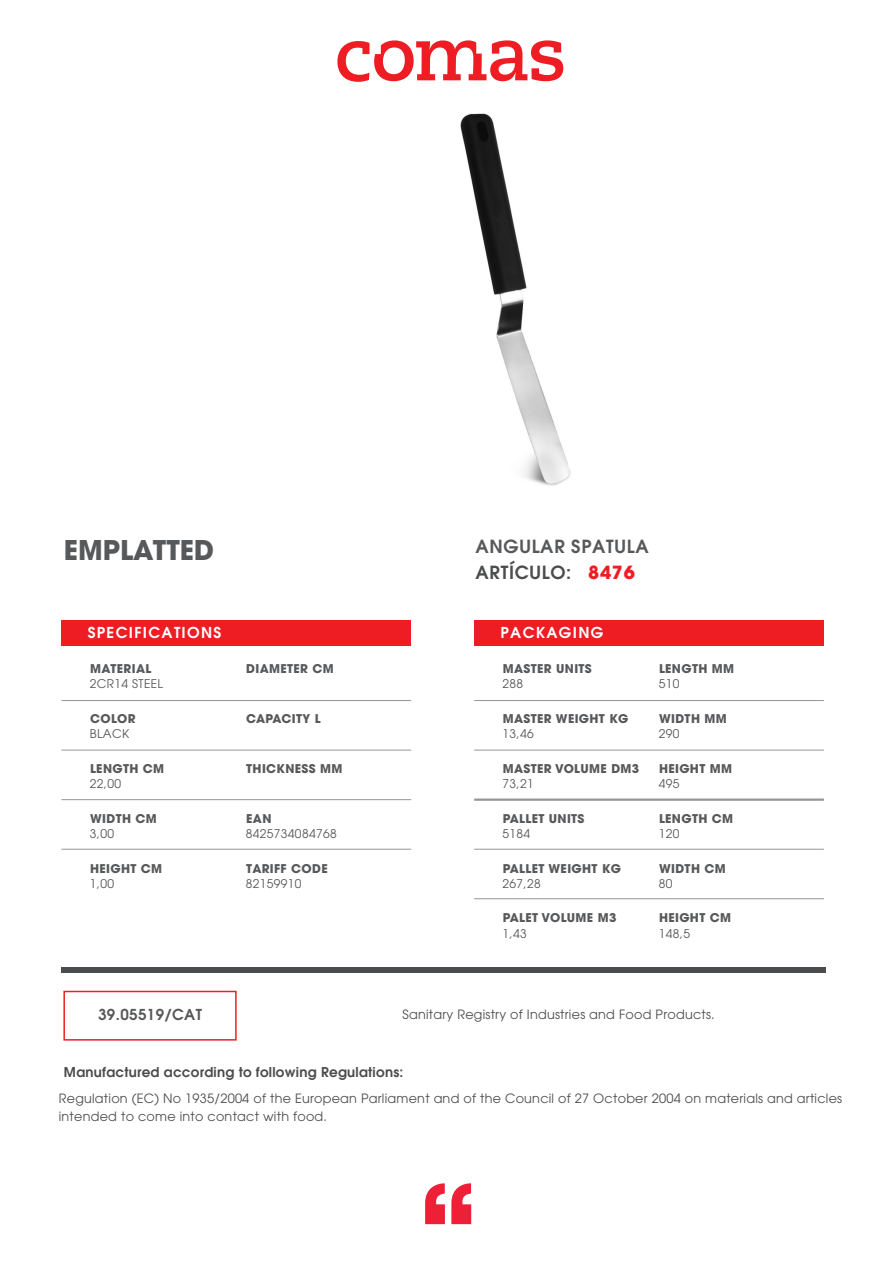
<style>
.page{position:relative;width:893px;height:1263px;background:#fff}
.page>*{position:absolute;margin:0;border:0;box-sizing:border-box;transform-origin:0 0}
.t1{font:700 27px "Avant Garde";color:#57585a}
.t2{font:600 18px/25.7px "Avant Garde";letter-spacing:.04em;color:#57585a}
.t3{font:600 15px "Avant Garde";letter-spacing:.09em;color:#fff}
.t4{font:600 15px "Avant Garde";letter-spacing:.03em;color:#57585a}
.t5{font:600 13.5px "Avant Garde";letter-spacing:.02em;color:#4b4c4d}
.t6{font:12.75px/18px "Avant Garde";letter-spacing:.02em;color:#4b4c4d}
.t7{font:700 12px "Avant Garde";letter-spacing:.03em;color:#57585a}
.t8{font:12px "Avant Garde";letter-spacing:.03em;color:#57585a}
.s1{color:#4b4c4d}
.s2{font-weight:700;color:#ee1d23}
</style>
<div class="page">
<svg style="left:425px;top:1183px;width:20px;height:41px"></svg>
<svg style="left:451px;top:1183px;width:20px;height:41px"></svg>
<svg style="left:337px;top:40px;width:226px;height:42px"></svg>
<div style="left:61px;top:620px;width:350px;height:25px;background:#ee1d23"></div>
<div style="left:61px;top:967px;width:765px;height:6px;background:#4b4c4d"></div>
<hr style="left:61px;top:700px;width:350px;height:1px;background:#939598">
<hr style="left:61px;top:750px;width:350px;height:1px;background:#939598">
<hr style="left:61px;top:799px;width:350px;height:1px;background:#939598">
<hr style="left:61px;top:849px;width:350px;height:1px;background:#939598">
<div style="left:474px;top:620px;width:350px;height:25px;background:#ee1d23"></div>
<hr style="left:474px;top:700px;width:350px;height:1px;background:#939598">
<hr style="left:474px;top:750px;width:350px;height:1px;background:#939598">
<hr style="left:474px;top:798px;width:350px;height:3px;background:#939598">
<hr style="left:474px;top:849px;width:350px;height:1px;background:#939598">
<hr style="left:474px;top:898px;width:350px;height:1px;background:#939598">
<div style="left:63px;top:991px;width:174px;height:49px;border:2px solid #ee1d23"></div>
<img style="left:460px;top:113px;width:111px;height:373px">
<h1 class="t1" style="left:64px;top:532px;width:152px">EMPLATTED</h1>
<h2 class="t2" style="left:475px;top:533px;width:175px">ANGULAR SPATULA<br><span class="s1">ARTÍCULO:</span> <span class="s2">8476</span></h2>
<p class="t3" style="left:88px;top:623px;width:135px">SPECIFICATIONS</p>
<p class="t7" style="left:90px;top:661px;width:63px">MATERIAL</p>
<p class="t7" style="left:246px;top:661px;width:89px">DIAMETER CM</p>
<p class="t3" style="left:500px;top:623px;width:104px">PACKAGING</p>
<p class="t7" style="left:503px;top:661px;width:91px">MASTER UNITS</p>
<p class="t7" style="left:659px;top:661px;width:77px">LENGTH MM</p>
<p class="t8" style="left:90px;top:677px;width:75px">2CR14 STEEL</p>
<p class="t8" style="left:502px;top:677px;width:22px">288</p>
<p class="t8" style="left:659px;top:677px;width:22px">510</p>
<p class="t7" style="left:90px;top:711px;width:47px">COLOR</p>
<p class="t7" style="left:246px;top:711px;width:76px">CAPACITY L</p>
<p class="t7" style="left:503px;top:711px;width:127px">MASTER WEIGHT KG</p>
<p class="t7" style="left:659px;top:711px;width:69px">WIDTH MM</p>
<p class="t8" style="left:90px;top:727px;width:41px">BLACK</p>
<p class="t8" style="left:502px;top:727px;width:33px">13,46</p>
<p class="t8" style="left:659px;top:727px;width:22px">290</p>
<p class="t7" style="left:90px;top:761px;width:76px">LENGTH CM</p>
<p class="t7" style="left:246px;top:761px;width:98px">THICKNESS MM</p>
<p class="t7" style="left:503px;top:761px;width:138px">MASTER VOLUME DM3</p>
<p class="t7" style="left:659px;top:761px;width:75px">HEIGHT MM</p>
<p class="t8" style="left:90px;top:777px;width:33px">22,00</p>
<p class="t8" style="left:90px;top:826px;width:26px">3,00</p>
<p class="t8" style="left:90px;top:876px;width:26px">1,00</p>
<p class="t7" style="left:90px;top:810px;width:68px">WIDTH CM</p>
<p class="t7" style="left:90px;top:860px;width:74px">HEIGHT CM</p>
<p class="t7" style="left:246px;top:810px;width:27px">EAN</p>
<p class="t8" style="left:246px;top:826px;width:92px">8425734084768</p>
<p class="t7" style="left:246px;top:860px;width:83px">TARIFF CODE</p>
<p class="t8" style="left:246px;top:876px;width:57px">82159910</p>
<p class="t8" style="left:502px;top:777px;width:33px">73,21</p>
<p class="t8" style="left:502px;top:826px;width:29px">5184</p>
<p class="t7" style="left:503px;top:810px;width:83px">PALLET UNITS</p>
<p class="t8" style="left:659px;top:777px;width:22px">495</p>
<p class="t7" style="left:659px;top:810px;width:76px">LENGTH CM</p>
<p class="t8" style="left:659px;top:826px;width:22px">120</p>
<p class="t7" style="left:503px;top:860px;width:120px">PALLET WEIGHT KG</p>
<p class="t7" style="left:659px;top:860px;width:68px">WIDTH CM</p>
<p class="t8" style="left:502px;top:876px;width:40px">267,28</p>
<p class="t8" style="left:502px;top:926px;width:26px">1,43</p>
<p class="t7" style="left:503px;top:910px;width:115px">PALET VOLUME M3</p>
<p class="t8" style="left:659px;top:876px;width:15px">80</p>
<p class="t7" style="left:659px;top:910px;width:74px">HEIGHT CM</p>
<p class="t8" style="left:659px;top:926px;width:33px">148,5</p>
<p class="t4" style="left:98px;top:1005px;width:105px">39.05519/CAT</p>
<p class="t6" style="left:402px;top:1006px;width:314px">Sanitary Registry of Industries and Food Products.</p>
<p class="t5" style="left:64px;top:1063px;width:341px">Manufactured according to following Regulations:</p>
<p class="t6" style="left:59px;top:1090px;width:785px">Regulation (EC) No 1935/2004 of the European Parliament and of the Council of 27 October 2004 on materials and articles intended to come into contact with food.</p>
</div>
